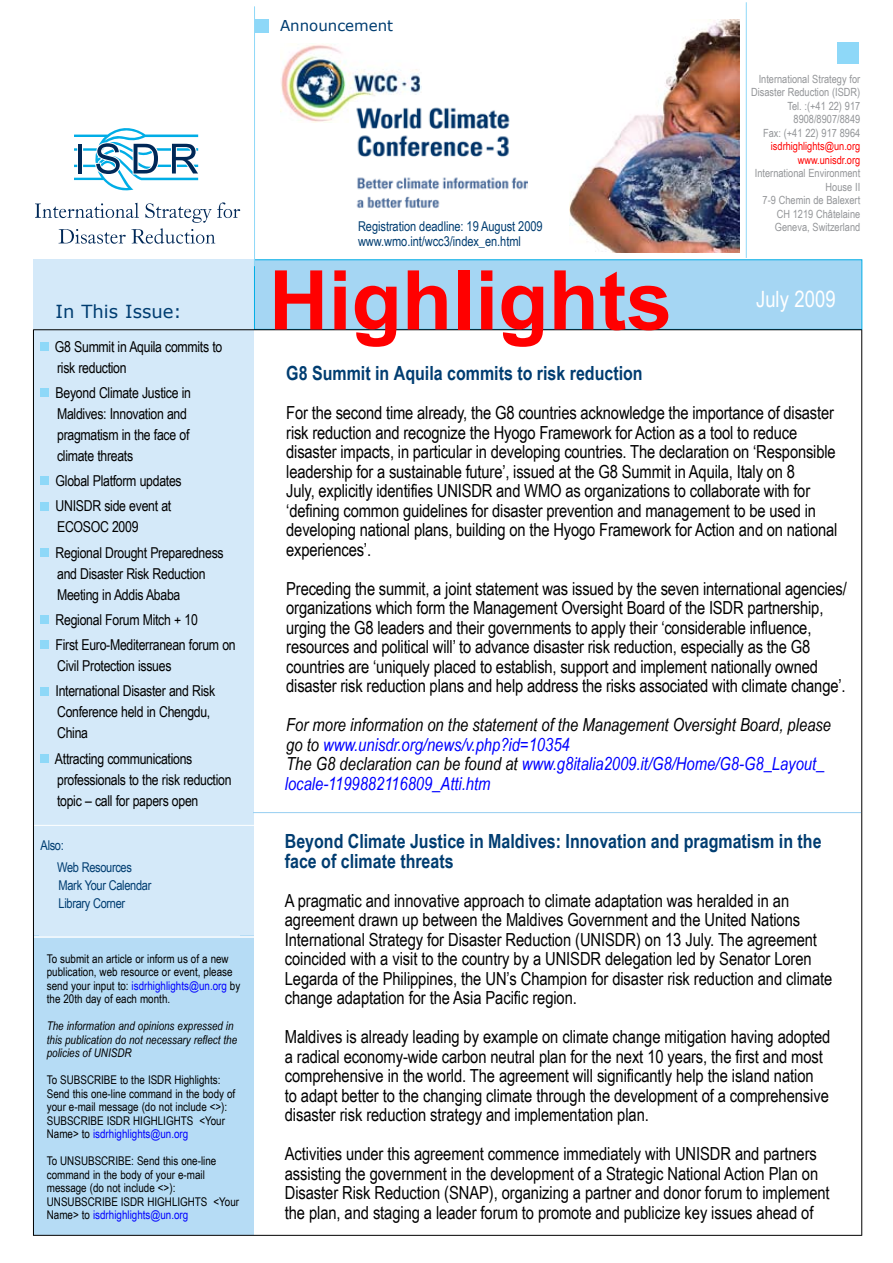
<style>
.page{position:relative;width:893px;height:1263px;background:#fff}
.page>*{position:absolute;margin:0;border:0;box-sizing:border-box;transform-origin:0 0}
.t1{font:700 82.5px "Arial";color:#f00}
.t2{font:22.5px "Arial Narrow";color:#fff}
.t3{font:700 19.5px/19.5px "Arial Narrow";color:#003d71}
.t4{font:18px/19.5px "Arial Narrow";letter-spacing:-.005em;color:#000}
.t5{font:italic 18px/19.5px "Arial Narrow";color:#00f}
.t6{font:18px "Verdana";color:#003d71}
.t7{font:15px/21px "Arial Narrow";letter-spacing:-.02em;color:#000}
.t8{font:15px "Verdana";color:#003d71}
.t9{font:13.5px/15px "Arial Narrow";letter-spacing:-.005em;color:#003d71}
.t10{font:13.5px/22.2px "Arial Narrow";letter-spacing:-.025em;color:#003d71}
.t11{font:12px/13.5px "Arial Narrow";color:#000}
.t12{font:italic 12px/13.5px "Arial Narrow";color:#000}
.t13{font:11.25px/13.5px "Arial Narrow";color:#939598;text-align:right}
.t14{font:11.25px/13.5px "Arial Narrow";color:#f00;text-align:right}
.s1{color:#00f}
.s2{color:#000}
</style>
<div class="page">
<div style="left:33px;top:259px;width:221px;height:681px;background:#d4e9f9"></div>
<div style="left:33px;top:935px;width:221px;height:300px;background:#b6dcf5"></div>
<div style="left:254px;top:259px;width:608px;height:71px;background:#a5d6f3"></div>
<hr style="left:254px;top:6px;width:1px;height:260px;background:#8ed8f8">
<div style="left:837px;top:43px;width:21px;height:21px;background:#8ed8f8"></div>
<div style="left:41px;top:342px;width:8px;height:8px;background:#8ed8f8"></div>
<div style="left:41px;top:388px;width:8px;height:9px;background:#8ed8f8"></div>
<div style="left:41px;top:477px;width:8px;height:8px;background:#8ed8f8"></div>
<div style="left:41px;top:502px;width:8px;height:8px;background:#8ed8f8"></div>
<div style="left:41px;top:548px;width:8px;height:8px;background:#8ed8f8"></div>
<div style="left:41px;top:615px;width:8px;height:9px;background:#8ed8f8"></div>
<div style="left:41px;top:641px;width:8px;height:8px;background:#8ed8f8"></div>
<div style="left:41px;top:687px;width:8px;height:8px;background:#8ed8f8"></div>
<div style="left:41px;top:754px;width:8px;height:8px;background:#8ed8f8"></div>
<hr style="left:33px;top:936px;width:222px;height:2px;background:#fff">
<hr style="left:33px;top:825px;width:221px;height:1px;background:#fff">
<hr style="left:33px;top:329px;width:829px;height:1px;background:#000">
<hr style="left:861px;top:330px;width:1px;height:906px;background:#000">
<hr style="left:33px;top:330px;width:1px;height:906px;background:#000">
<hr style="left:33px;top:1235px;width:829px;height:1px;background:#000">
<svg style="left:36px;top:202px;width:204px;height:42px"></svg>
<svg style="left:74px;top:128px;width:124px;height:63px"></svg>
<div style="left:255px;top:19px;width:13px;height:14px;background:#8ed8f8"></div>
<hr style="left:253px;top:812px;width:608px;height:1px;background:#97cff1">
<hr style="left:746px;top:2px;width:1px;height:256px;background:#8ed8f8">
<img style="left:280px;top:44px;width:142px;height:79px">
<img style="left:570px;top:19px;width:170px;height:233px">
<img style="left:350px;top:102px;width:178px;height:107px">
<p class="t6" style="left:56px;top:300px;width:128px">In This Issue:</p>
<p class="t7" style="left:55px;top:335px;width:169px">G8 Summit in Aquila commits to risk reduction</p>
<p class="t7" style="left:56px;top:381px;width:137px">Beyond Climate Justice in<br>Maldives: Innovation and pragmatism in the face of climate threats</p>
<p class="t7" style="left:56px;top:468px;width:128px;line-height:25.2px">Global Platform updates<br>UNISDR side event at</p>
<p class="t7" style="left:56px;top:514px;width:169px;line-height:25.2px">ECOSOC 2009<br>Regional Drought Preparedness</p>
<p class="t7" style="left:57px;top:562px;width:150px">and Disaster Risk Reduction<br>Meeting in Addis Ababa</p>
<p class="t7" style="left:56px;top:606px;width:182px;line-height:25.2px">Regional Forum Mitch + 10<br>First Euro-Mediterranean forum on</p>
<p class="t7" style="left:56px;top:653px;width:161px;line-height:25.2px">Civil Protection issues<br>International Disaster and Risk</p>
<p class="t7" style="left:57px;top:701px;width:155px">Conference held in Chengdu,<br>China</p>
<p class="t7" style="left:55px;top:747px;width:178px">Attracting communications professionals to the risk reduction topic – call for papers open</p>
<p class="t10" style="left:57px;top:834px;width:76px;text-indent:-16px">Also:<br>Web Resources</p>
<p class="t10" style="left:59px;top:876px;width:94px;line-height:18px">Mark Your Calendar<br>Library Corner</p>
<p class="t11" style="left:47px;top:951px;width:195px">To submit an article or inform us of a new publication, web resource or event, please send your input to: <span class="s1">isdrhighlights@un.org</span> by the 20th day of each month.</p>
<p class="t12" style="left:47px;top:1019px;width:192px">The information and opinions expressed in this publication do not necessary reflect the policies of UNISDR</p>
<p class="t11" style="left:47px;top:1073px;width:190px">To SUBSCRIBE to the ISDR Highlights:<br>Send this one-line command in the body of your e-mail message (do not include &lt;&gt;):<br>SUBSCRIBE ISDR HIGHLIGHTS &lt;Your Name&gt; to <span class="s1">isdrhighlights@un.org</span></p>
<p class="t11" style="left:47px;top:1154px;width:194px">To UNSUBSCRIBE: Send this one-line command in the body of your e-mail message (do not include &lt;&gt;):<br>UNSUBSCRIBE ISDR HIGHLIGHTS &lt;Your Name&gt; to <span class="s1">isdrhighlights@un.org</span></p>
<p class="t8" style="left:280px;top:16px;width:115px">Announcement</p>
<p class="t9" style="left:358px;top:219px;width:186px">Registration deadline: 19 August 2009 www.wmo.int/wcc3/index_en.html</p>
<h1 class="t1" style="left:269px;top:243px;width:405px">Highlights</h1>
<p class="t13" style="left:751px;top:72px;width:111px">International Strategy for<br>Disaster Reduction (ISDR)<br>Tel. :(+41 22) 917<br>8908/8907/8849<br>Fax: (+41 22) 917 8964</p>
<p class="t14" style="left:771px;top:139px;width:91px">isdrhighlights@un.org www.unisdr.org</p>
<p class="t13" style="left:755px;top:166px;width:107px">International Environment<br>House II<br>7-9 Chemin de Balexert<br>CH 1219 Châtelaine<br>Geneva, Switzerland</p>
<p class="t2" style="left:756px;top:283px;width:81px">July 2009</p>
<p class="t3" style="left:286px;top:363px;width:358px">G8 Summit in Aquila commits to risk reduction</p>
<p class="t4" style="left:286px;top:402px;width:553px">For the second time already, the G8 countries acknowledge the importance of disaster risk reduction and recognize the Hyogo Framework for Action as a tool to reduce disaster impacts, in particular in developing countries. The declaration on ‘Responsible leadership for a sustainable future’, issued at the G8 Summit in Aquila, Italy on 8<br>July, explicitly identifies UNISDR and WMO as organizations to collaborate with for ‘defining common guidelines for disaster prevention and management to be used in developing national plans, building on the Hyogo Framework for Action and on national experiences’.</p>
<p class="t4" style="left:286px;top:578px;width:562px">Preceding the summit, a joint statement was issued by the seven international agencies/ organizations which form the Management Oversight Board of the ISDR partnership, urging the G8 leaders and their governments to apply their ‘considerable influence, resources and political will’ to advance disaster risk reduction, especially as the G8 countries are ‘uniquely placed to establish, support and implement nationally owned disaster risk reduction plans and help address the risks associated with climate change’.</p>
<p class="t5" style="left:285px;top:715px;width:548px"><span class="s2">For more information on the statement of the Management Oversight Board, please go to</span> www.unisdr.org/news/v.php?id=10354<br><span class="s2">The G8 declaration can be found at</span> www.g8italia2009.it/G8/Home/G8-G8_Layout_ locale-1199882116809_Atti.htm</p>
<p class="t3" style="left:285px;top:831px;width:538px">Beyond Climate Justice in Maldives: Innovation and pragmatism in the face of climate threats</p>
<p class="t4" style="left:285px;top:890px;width:549px">A pragmatic and innovative approach to climate adaptation was heralded in an agreement drawn up between the Maldives Government and the United Nations International Strategy for Disaster Reduction (UNISDR) on 13 July. The agreement coincided with a visit to the country by a UNISDR delegation led by Senator Loren Legarda of the Philippines, the UN’s Champion for disaster risk reduction and climate change adaptation for the Asia Pacific region.</p>
<p class="t4" style="left:285px;top:1026px;width:547px">Maldives is already leading by example on climate change mitigation having adopted a radical economy-wide carbon neutral plan for the next 10 years, the first and most comprehensive in the world. The agreement will significantly help the island nation<br>to adapt better to the changing climate through the development of a comprehensive disaster risk reduction strategy and implementation plan.</p>
<p class="t4" style="left:285px;top:1143px;width:546px">Activities under this agreement commence immediately with UNISDR and partners assisting the government in the development of a Strategic National Action Plan on Disaster Risk Reduction (SNAP), organizing a partner and donor forum to implement the plan, and staging a leader forum to promote and publicize key issues ahead of</p>
</div>
